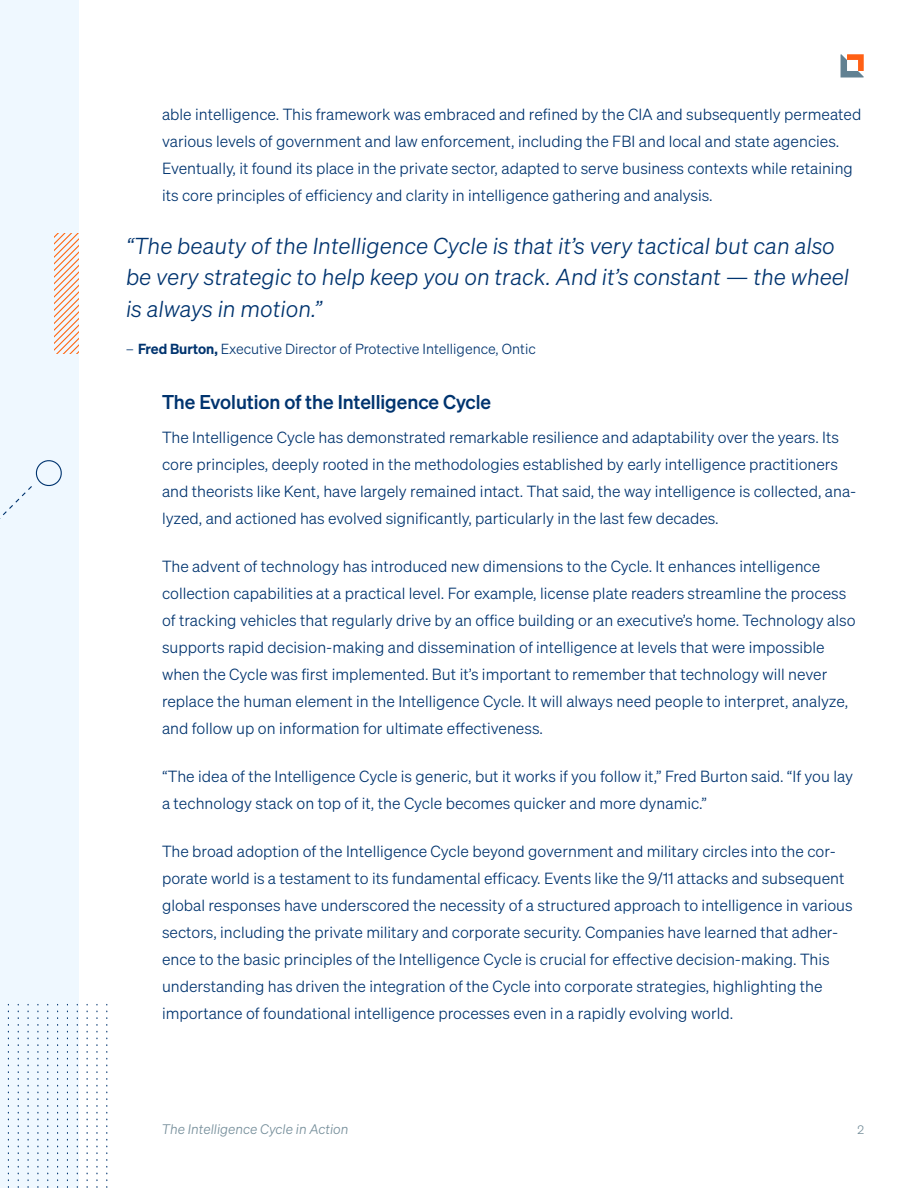
<style>
.page{position:relative;width:918px;height:1188px;background:#fff}
.page>*{position:absolute;margin:0;border:0;box-sizing:border-box;transform-origin:0 0}
.t1{font:22.5px/31.5px "Sohne Leicht Kursiv";color:#00346f}
.t2{font:19.5px "Sohne Kraftig";color:#00346f}
.t3{font:15.75px/27px "Sohne Leicht";color:#00346f}
.t4{font:14.25px "Sohne Leicht";color:#00346f}
.t5{font:13.5px "Sohne Leicht Kursiv";color:#748d99}
.t6{font:12px "Sohne Leicht";color:#748d99}
.s1{font-family:"Sohne";font-weight:600}
</style>
<div class="page">
<svg style="left:841px;top:54px;width:23px;height:24px"></svg>
<div style="left:0;top:0;width:79px;height:1188px;background:#eff8ff"></div>
<svg style="left:54px;top:234px;width:25px;height:120px"></svg>
<svg style="left:106px;top:1004px;width:1px;height:184px"></svg>
<svg style="left:67px;top:1004px;width:1px;height:184px"></svg>
<svg style="left:28px;top:1004px;width:1px;height:184px"></svg>
<svg style="left:96px;top:1004px;width:2px;height:184px"></svg>
<svg style="left:57px;top:1004px;width:1px;height:184px"></svg>
<svg style="left:18px;top:1004px;width:1px;height:184px"></svg>
<svg style="left:87px;top:1004px;width:1px;height:184px"></svg>
<svg style="left:47px;top:1004px;width:1px;height:184px"></svg>
<svg style="left:8px;top:1004px;width:1px;height:184px"></svg>
<svg style="left:77px;top:1004px;width:1px;height:184px"></svg>
<svg style="left:37px;top:1004px;width:1px;height:184px"></svg>
<svg style="left:0;top:460px;width:62px;height:59px"></svg>
<p class="t3" style="left:162px;top:102px;width:701px">able intelligence. This framework was embraced and refined by the CIA and subsequently permeated various levels of government and law enforcement, including the FBI and local and state agencies.<br>Eventually, it found its place in the private sector, adapted to serve business contexts while retaining its core principles of efficiency and clarity in intelligence gathering and analysis.</p>
<h1 class="t1" style="left:126px;top:232px;width:725px">“The beauty of the Intelligence Cycle is that it’s very tactical but can also be very strategic to help keep you on track. And it’s constant — the wheel is always in motion.”</h1>
<p class="t4" style="left:126px;top:343px;width:411px">– <span class="s1">Fred Burton,</span> Executive Director of Protective Intelligence, Ontic</p>
<p class="t2" style="left:162px;top:395px;width:331px">The Evolution of the Intelligence Cycle</p>
<p class="t3" style="left:162px;top:425px;width:696px">The Intelligence Cycle has demonstrated remarkable resilience and adaptability over the years. Its core principles, deeply rooted in the methodologies established by early intelligence practitioners and theorists like Kent, have largely remained intact. That said, the way intelligence is collected, ana&shy;lyzed, and actioned has evolved significantly, particularly in the last few decades.</p>
<p class="t3" style="left:162px;top:554px;width:695px">The advent of technology has introduced new dimensions to the Cycle. It enhances intelligence collection capabilities at a practical level. For example, license plate readers streamline the process of tracking vehicles that regularly drive by an office building or an executive’s home. Technology also supports rapid decision-making and dissemination of intelligence at levels that were impossible when the Cycle was first implemented. But it’s important to remember that technology will never replace the human element in the Intelligence Cycle. It will always need people to interpret, analyze, and follow up on information for ultimate effectiveness.</p>
<p class="t3" style="left:162px;top:764px;width:693px">“The idea of the Intelligence Cycle is generic, but it works if you follow it,” Fred Burton said. “If you lay a technology stack on top of it, the Cycle becomes quicker and more dynamic.”</p>
<p class="t3" style="left:162px;top:839px;width:692px">The broad adoption of the Intelligence Cycle beyond government and military circles into the cor&shy;porate world is a testament to its fundamental efficacy. Events like the 9/11 attacks and subsequent global responses have underscored the necessity of a structured approach to intelligence in various sectors, including the private military and corporate security. Companies have learned that adher&shy;ence to the basic principles of the Intelligence Cycle is crucial for effective decision-making. This understanding has driven the integration of the Cycle into corporate strategies, highlighting the importance of foundational intelligence processes even in a rapidly evolving world.</p>
<p class="t5" style="left:162px;top:1124px;width:188px">The Intelligence Cycle in Action</p>
<p class="t6" style="left:857px;top:1125px;width:8px">2</p>
</div>
